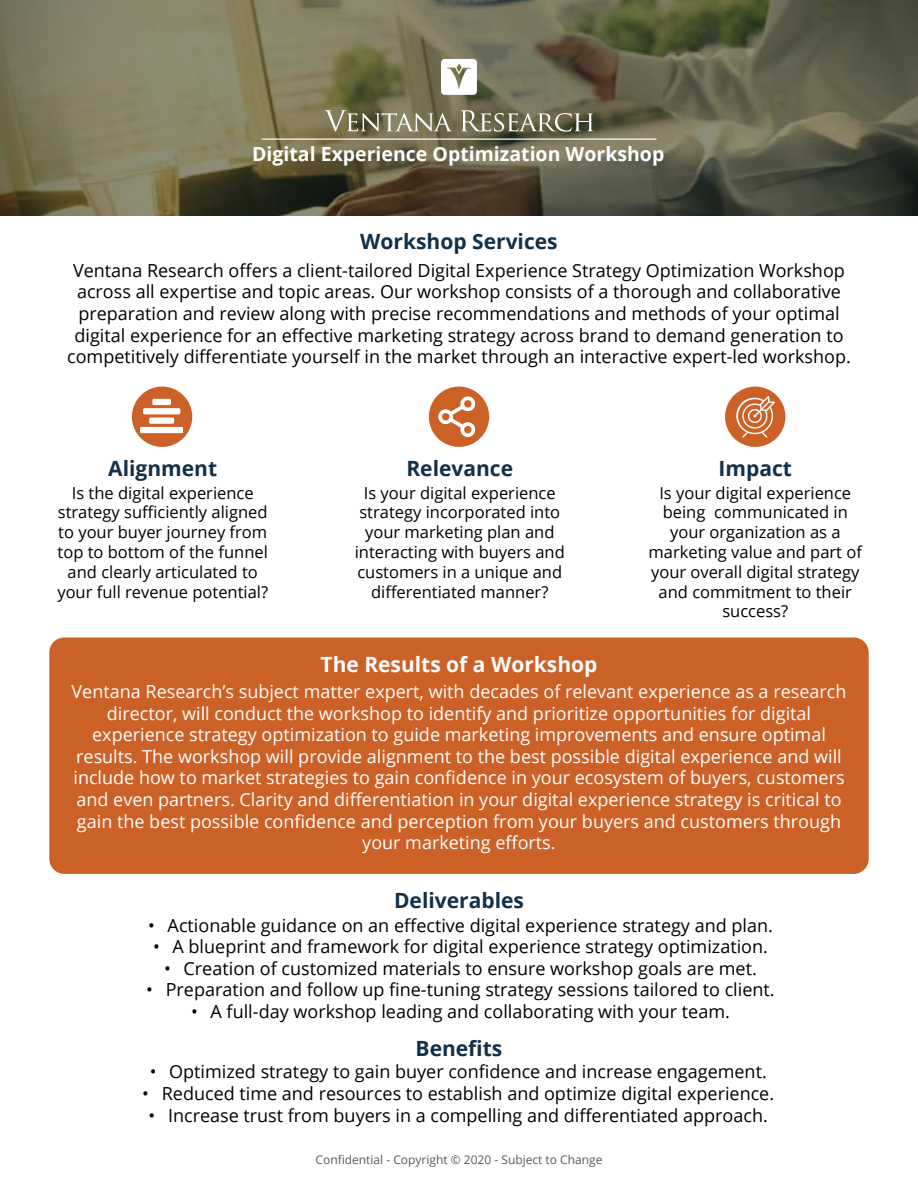
<style>
.page{position:relative;width:918px;height:1188px;background:#fff}
.page>*{position:absolute;margin:0;border:0;box-sizing:border-box;transform-origin:0 0}
.t1{font:700 21px "Open Sans";color:#133049}
.t2{font:700 21px "Open Sans";color:#fff}
.t3{font:700 19.5px "Open Sans";color:#fff}
.t4{font:18px/21.6px "Open Sans";color:#000;text-align:center}
.t5{font:18px/21.6px "Open Sans";color:#fff;text-align:center}
.t6{font:16.5px/19.8px "Open Sans";color:#000;text-align:center}
.t7{font:12px "Open Sans";color:#58595b}
</style>
<div class="page">
<div style="left:49px;top:638px;width:820px;height:236px;background:#cc6127;border-radius:15px"></div>
<svg style="left:0;top:0;width:918px;height:216px;background:#69664d"></svg>
<svg style="left:324px;top:110px;width:270px;height:22px;background:#88836d"></svg>
<svg style="left:441px;top:59px;width:36px;height:36px"></svg>
<hr style="left:262px;top:139px;width:394px;height:1px;background:#fff">
<div style="left:429px;top:387px;width:60px;height:60px;background:#cc6127;border-radius:50%"></div>
<svg style="left:438px;top:396px;width:37px;height:41px"></svg>
<div style="left:725px;top:387px;width:60px;height:60px;background:#cc6127;border-radius:50%"></div>
<svg style="left:736px;top:396px;width:39px;height:42px"></svg>
<div style="left:132px;top:387px;width:60px;height:60px;background:#cc6127;border-radius:50%"></div>
<svg style="left:141px;top:399px;width:42px;height:34px"></svg>
<p class="t3" style="left:252px;top:140px;width:414px">Digital Experience Optimization Workshop</p>
<p class="t1" style="left:360px;top:226px;width:199px">Workshop Services</p>
<p class="t4" style="left:67px;top:259px;width:785px">Ventana Research offers a client-tailored Digital Experience Strategy Optimization Workshop across all expertise and topic areas. Our workshop consists of a thorough and collaborative preparation and review along with precise recommendations and methods of your optimal digital experience for an effective marketing strategy across brand to demand generation to competitively differentiate yourself in the market through an interactive expert-led workshop.</p>
<p class="t1" style="left:108px;top:453px;width:110px">Alignment</p>
<p class="t1" style="left:406px;top:454px;width:108px">Relevance</p>
<p class="t1" style="left:719px;top:453px;width:75px">Impact</p>
<p class="t6" style="left:57px;top:482px;width:212px">Is the digital experience strategy sufficiently aligned to your buyer journey from top to bottom of the funnel and clearly articulated to your full revenue potential?</p>
<p class="t6" style="left:649px;top:482px;width:215px">Is your digital experience being communicated in your organization as a marketing value and part of your overall digital strategy and commitment to their success?</p>
<p class="t6" style="left:355px;top:482px;width:211px">Is your digital experience strategy incorporated into your marketing plan and interacting with buyers and customers in a unique and differentiated manner?</p>
<p class="t2" style="left:321px;top:649px;width:278px">The Results of a Workshop</p>
<p class="t5" style="left:72px;top:680px;width:776px">Ventana Research’s subject matter expert, with decades of relevant experience as a research director, will conduct the workshop to identify and prioritize opportunities for digital experience strategy optimization to guide marketing improvements and ensure optimal results. The workshop will provide alignment to the best possible digital experience and will include how to market strategies to gain confidence in your ecosystem of buyers, customers and even partners. Clarity and differentiation in your digital experience strategy is critical to gain the best possible confidence and perception from your buyers and customers through your marketing efforts.</p>
<p class="t1" style="left:394px;top:886px;width:131px">Deliverables</p>
<p class="t4" style="left:148px;top:914px;width:626px">• Actionable guidance on an effective digital experience strategy and plan.</p>
<p class="t4" style="left:153px;top:935px;width:616px">• A blueprint and framework for digital experience strategy optimization.</p>
<p class="t4" style="left:164px;top:957px;width:594px">• Creation of customized materials to ensure workshop goals are met.</p>
<p class="t4" style="left:146px;top:979px;width:630px">• Preparation and follow up fine-tuning strategy sessions tailored to client.</p>
<p class="t4" style="left:191px;top:1000px;width:540px">• A full-day workshop leading and collaborating with your team.</p>
<p class="t1" style="left:416px;top:1033px;width:88px">Benefits</p>
<p class="t4" style="left:150px;top:1061px;width:619px">• Optimized strategy to gain buyer confidence and increase engagement.</p>
<p class="t4" style="left:142px;top:1082px;width:633px">• Reduced time and resources to establish and optimize digital experience.</p>
<p class="t4" style="left:149px;top:1104px;width:621px">• Increase trust from buyers in a compelling and differentiated approach.</p>
<p class="t7" style="left:316px;top:1152px;width:288px">Confidential - Copyright © 2020 - Subject to Change</p>
</div>
